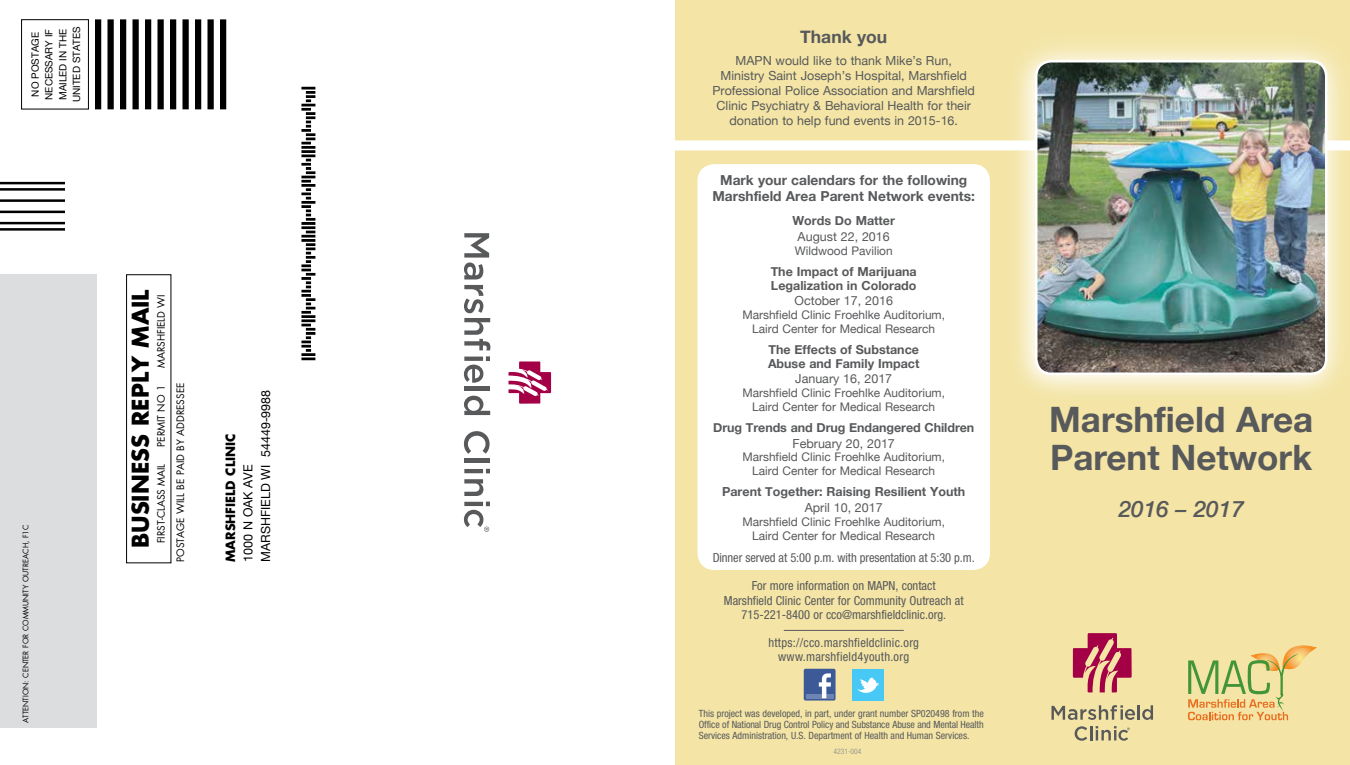
<style>
.page{position:relative;width:1350px;height:765px;background:#fff}
.page>*{position:absolute;margin:0;border:0;box-sizing:border-box;transform-origin:0 0}
.t1{font:700 35px/38.8px "Helvetica Neue";color:#58595b}
.t2{font:700 22.5px "Futura";color:#000}
.t3{font:italic 500 22.5px "Helvetica Neue";color:#58595b}
.t4{font:700 17.5px "Helvetica Neue";color:#58595b}
.t5{font:700 13.75px/16.2px "Helvetica Neue";color:#58595b;text-align:center}
.t6{font:12.5px/15px "Helvetica Neue";color:#58595b;text-align:center}
.t7{font:700 12.5px/13.8px "Helvetica Neue";color:#58595b}
.t8{font:condensed 12.5px/14.4px "Helvetica Neue LT Std";color:#58595b;text-align:center}
.t9{font:condensed 12.5px/14.4px "Helvetica Neue LT Std";letter-spacing:.02em;color:#58595b;text-align:center}
.t10{font:12.5px/17.5px "Helvetica Neue";color:#000}
.t11{font:700 12.5px "Futura";color:#000}
.t12{font:11.88px/13.8px "Helvetica Neue";color:#58595b;text-align:center}
.t13{font:condensed 10px/11.2px "Helvetica Neue LT Std";color:#58595b;text-align:justify}
.t14{font:10px "Futura";color:#000}
.t15{font:10px/13.8px "Helvetica Neue";color:#000;text-align:center}
.t16{font:7.5px "Futura";color:#000}
.t17{font:300 condensed 7.5px "Helvetica Neue LT Std";color:#808285}
</style>
<div class="page">
<div style="left:675px;top:0;width:675px;height:765px;background:#f4e5a6"></div>
<div style="left:675px;top:140px;width:675px;height:10px;background:#fff"></div>
<div style="left:804px;top:669px;width:32px;height:32px;background:#3c5a98;border-radius:2px"></div>
<hr style="left:806px;top:694px;width:27px;height:4px;background:#6d85b3">
<svg style="left:819px;top:673px;width:12px;height:25px"></svg>
<div style="left:852px;top:669px;width:32px;height:32px;background:#47c8f5"></div>
<svg style="left:857px;top:677px;width:22px;height:16px"></svg>
<svg style="left:463px;top:233px;width:89px;height:299px"></svg>
<div style="left:21px;top:19px;width:68px;height:90px;border:1px solid #000"></div>
<div style="left:95px;top:19px;width:6px;height:90px;background:#000"></div>
<div style="left:108px;top:19px;width:6px;height:90px;background:#000"></div>
<div style="left:120px;top:19px;width:6px;height:90px;background:#000"></div>
<div style="left:132px;top:19px;width:7px;height:90px;background:#000"></div>
<div style="left:145px;top:19px;width:6px;height:90px;background:#000"></div>
<div style="left:158px;top:19px;width:6px;height:90px;background:#000"></div>
<div style="left:170px;top:19px;width:6px;height:90px;background:#000"></div>
<div style="left:182px;top:19px;width:7px;height:90px;background:#000"></div>
<div style="left:195px;top:19px;width:6px;height:90px;background:#000"></div>
<div style="left:208px;top:19px;width:6px;height:90px;background:#000"></div>
<div style="left:220px;top:19px;width:6px;height:90px;background:#000"></div>
<hr style="left:0;top:228px;width:65px;height:3px;background:#000">
<hr style="left:0;top:222px;width:65px;height:2px;background:#000">
<hr style="left:0;top:211px;width:65px;height:2px;background:#000">
<hr style="left:0;top:199px;width:65px;height:3px;background:#000">
<hr style="left:0;top:188px;width:65px;height:3px;background:#000">
<hr style="left:0;top:182px;width:65px;height:2px;background:#000">
<div style="left:0;top:274px;width:96px;height:454px;background:#dcddde"></div>
<div style="left:126px;top:274px;width:45px;height:289px;border:1px solid #000"></div>
<svg style="left:301px;top:86px;width:15px;height:275px"></svg>
<div style="left:698px;top:164px;width:292px;height:406px;background:#fff;border-radius:17px"></div>
<div style="left:1003px;top:28px;width:347px;height:379px;background:#fff;opacity:.75"></div>
<img style="left:1036px;top:61px;width:290px;height:313px">
<div style="left:1035px;top:60px;width:292px;height:315px;border:2px solid #fff;border-radius:15px"></div>
<hr style="left:784px;top:630px;width:120px;height:1px;background:#58595b">
<svg style="left:1188px;top:645px;width:129px;height:75px"></svg>
<svg style="left:1073px;top:633px;width:59px;height:59px"></svg>
<svg style="left:1052px;top:705px;width:101px;height:15px"></svg>
<svg style="left:1075px;top:726px;width:55px;height:15px"></svg>
<p class="t15" style="left:29px;top:102px;width:78px;rotate:-90deg">NO POSTAGE<br>NECESSARY IF<br>MAILED IN THE<br>UNITED STATES</p>
<p class="t16" style="left:20px;top:723px;width:200px;rotate:-90deg">ATTENTION: CENTER FOR COMMUNITY OUTREACH, F1C</p>
<h2 class="t2" style="left:125px;top:548px;width:260px;rotate:-90deg">BUSINESS REPLY MAIL</h2>
<p class="t14" style="left:154px;top:368px;width:75px;rotate:-90deg">MARSHFIELD WI</p>
<p class="t14" style="left:154px;top:447px;width:63px;rotate:-90deg">PERMIT NO 1</p>
<p class="t14" style="left:154px;top:543px;width:81px;rotate:-90deg">FIRST-CLASS MAIL</p>
<p class="t14" style="left:174px;top:562px;width:181px;rotate:-90deg">POSTAGE WILL BE PAID BY ADDRESSEE</p>
<p class="t11" style="left:222px;top:562px;width:130px;rotate:-90deg">MARSHFIELD CLINIC</p>
<p class="t10" style="left:240px;top:562px;width:174px;rotate:-90deg">1000 N OAK AVE<br>MARSHFIELD WI 54449-9988</p>
<h3 class="t4" style="left:800px;top:23px;width:89px">Thank you</h3>
<p class="t6" style="left:713px;top:53px;width:264px">MAPN would like to thank Mike’s Run, Ministry Saint Joseph’s Hospital, Marshfield Professional Police Association and Marshfield Clinic Psychiatry &amp; Behavioral Health for their donation to help fund events in 2015-16.</p>
<p class="t5" style="left:712px;top:173px;width:264px">Mark your calendars for the following<br>Marshfield Area Parent Network events:</p>
<p class="t7" style="left:792px;top:214px;width:104px">Words Do Matter</p>
<p class="t6" style="left:798px;top:230px;width:94px">August 22, 2016</p>
<p class="t12" style="left:795px;top:244px;width:99px">Wildwood Pavilion</p>
<p class="t7" style="left:771px;top:265px;width:148px">The Impact of Marijuana<br>Legalization in Colorado</p>
<p class="t6" style="left:795px;top:294px;width:100px">October 17, 2016</p>
<p class="t12" style="left:742px;top:309px;width:204px">Marshfield Clinic Froehlke Auditorium,<br>Laird Center for Medical Research</p>
<p class="t7" style="left:768px;top:343px;width:153px">The Effects of Substance<br>Abuse and Family Impact</p>
<p class="t6" style="left:795px;top:372px;width:99px">January 16, 2017</p>
<p class="t12" style="left:742px;top:387px;width:204px">Marshfield Clinic Froehlke Auditorium,<br>Laird Center for Medical Research</p>
<p class="t7" style="left:713px;top:421px;width:263px">Drug Trends and Drug Endangered Children</p>
<p class="t6" style="left:793px;top:436px;width:104px">February 20, 2017</p>
<p class="t12" style="left:742px;top:451px;width:204px">Marshfield Clinic Froehlke Auditorium,<br>Laird Center for Medical Research</p>
<p class="t7" style="left:722px;top:485px;width:245px">Parent Together: Raising Resilient Youth</p>
<p class="t6" style="left:805px;top:501px;width:80px">April 10, 2017</p>
<p class="t12" style="left:742px;top:515px;width:204px">Marshfield Clinic Froehlke Auditorium,<br>Laird Center for Medical Research</p>
<p class="t8" style="left:713px;top:550px;width:264px">Dinner served at 5:00 p.m. with presentation at 5:30 p.m.</p>
<p class="t8" style="left:724px;top:579px;width:241px">For more information on MAPN, contact<br>Marshfield Clinic Center for Community Outreach at<br>715-221-8400 or cco@marshfieldclinic.org.</p>
<p class="t9" style="left:768px;top:635px;width:152px">https://cco.marshfieldclinic.org www.marshfield4youth.org</p>
<p class="t13" style="left:699px;top:707px;width:287px">This project was developed, in part, under grant number SP020498 from the Office of National Drug Control Policy and Substance Abuse and Mental Health Services Administration, U.S. Department of Health and Human Services.</p>
<p class="t17" style="left:834px;top:747px;width:29px">4231-004</p>
<h1 class="t1" style="left:1049px;top:401px;width:266px">Marshfield Area<br>Parent Network</h1>
<h2 class="t3" style="left:1119px;top:490px;width:127px">2016 – 2017</h2>
</div>
